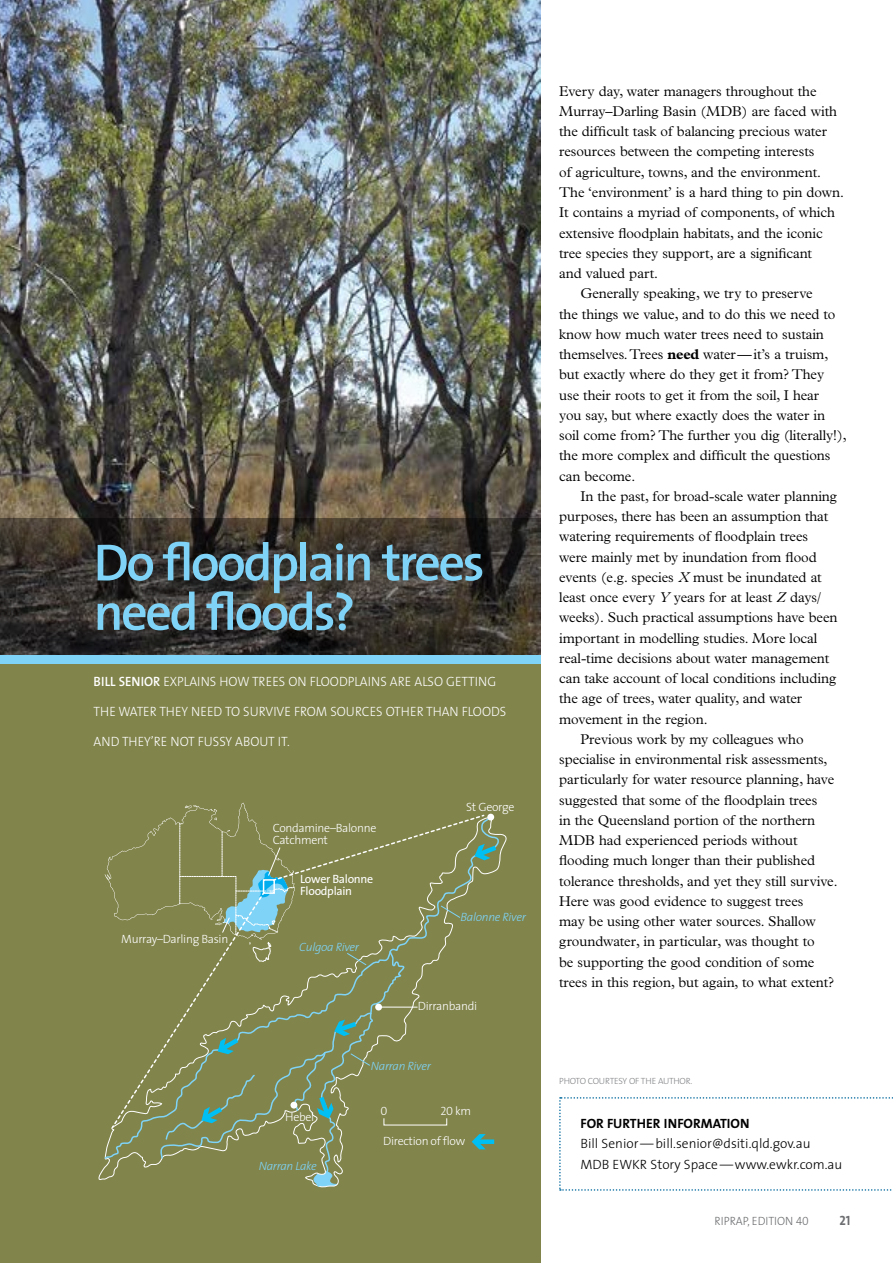
<style>
.page{position:relative;width:893px;height:1263px;background:#fff}
.page>*{position:absolute;margin:0;border:0;box-sizing:border-box;transform-origin:0 0}
.t1{font:600 52.5px/49.5px "The Sans";letter-spacing:-.05em;color:#7ed3f7}
.t2{font:300 14.25px "Plantin";letter-spacing:-.005em;color:#000}
.t3{font:300 13.5px "The Sans";color:#fff;scale:.95 1}
.t4{font:300 13.5px/20.2px "The Sans";color:#000}
.t5{font:700 13.5px "The Sans";color:#000}
.t6{font:13.5px "The Sans Bold Caps";color:#6d6e71;scale:.95 1}
.t7{font:300 12px/12px "The Sans";letter-spacing:-.025em;color:#fff}
.t8{font:italic 300 12px "The Sans";letter-spacing:-.025em;color:#7ed3f7}
.t9{font:12px/12px "The Sans";letter-spacing:-.025em;color:#fff}
.t10{font:300 12px "The Sans";color:#6d6e71;scale:.95 1}
.t11{font:12px "The Sans Light Caps";color:#fff}
.t12{font:300 9px "The Sans";letter-spacing:-.02em;color:#808285}
.s1{font-weight:600}
.s2{font-family:"The Sans";font-weight:300}
.s3{font-weight:700}
.s4{font-style:italic}
.s5{font-family:"The Sans Light Caps";font-weight:400}
</style>
<div class="page">
<div style="left:0;top:663px;width:540px;height:600px;background:#81844b"></div>
<img style="left:0;top:0;width:540px;height:519px">
<svg style="left:559px;top:1097px;width:334px;height:94px"></svg>
<svg style="left:0;top:519px;width:540px;height:136px;background:#36312c"></svg>
<div style="left:0;top:655px;width:540px;height:8px;background:#7ed3f7"></div>
<svg style="left:105px;top:803px;width:396px;height:385px"></svg>
<h1 class="t1" style="left:94px;top:536px;width:393px">Do floodplain trees need floods?</h1>
<p class="t3" style="left:94px;top:670px;width:425px"><span class="s1">Bill Senior</span> EXPLAINS HOW TREES ON FLOODPLAINS ARE ALSO GETTING</p>
<p class="t3" style="left:94px;top:700px;width:436px">THE WATER THEY NEED TO SURVIVE FROM SOURC ES OTHER THAN FLOODS</p>
<p class="t3" style="left:94px;top:730px;width:208px">AND THEY’RE NOT FUSSY ABOUT IT.</p>
<p class="t7" style="left:121px;top:932px;width:109px">MURRAY–DARLING BASIN</p>
<p class="t7" style="left:273px;top:822px;width:105px">CONDAMINE–BALONNE<br>CATCHMENT</p>
<p class="t9" style="left:300px;top:873px;width:74px">Lower Balonne<br>Floodplain</p>
<p class="t8" style="left:299px;top:936px;width:61px">Culgoa River</p>
<p class="t7" style="left:466px;top:800px;width:50px">ST GEORGE</p>
<p class="t8" style="left:461px;top:907px;width:67px">Balonne River</p>
<p class="t7" style="left:418px;top:1000px;width:61px">DIRRANBANDI</p>
<p class="t7" style="left:285px;top:1111px;width:31px">HEBEL</p>
<p class="t8" style="left:259px;top:1156px;width:59px">Narran Lake</p>
<p class="t8" style="left:371px;top:1056px;width:61px">Narran River</p>
<p class="t11" style="left:380px;top:1101px;width:8px">0</p>
<p class="t11" style="left:440px;top:1101px;width:32px">20 <span class="s2">KM</span></p>
<p class="t7" style="left:383px;top:1135px;width:83px">DIRECTION OF FLOW</p>
<p class="t2" style="left:559px;top:83px;width:259px">Every day, water managers throughout the</p>
<p class="t2" style="left:559px;top:103px;width:279px">Murray–Darling Basin (MDB) are faced with</p>
<p class="t2" style="left:559px;top:123px;width:269px">the difficult task of balancing precious water</p>
<p class="t2" style="left:559px;top:144px;width:257px">resources between the competing interests</p>
<p class="t2" style="left:559px;top:164px;width:263px">of agriculture, towns, and the environment.</p>
<p class="t2" style="left:559px;top:184px;width:286px">The ‘environment’ is a hard thing to pin down.</p>
<p class="t2" style="left:559px;top:204px;width:277px">It contains a myriad of components, of which</p>
<p class="t2" style="left:559px;top:225px;width:265px">extensive floodplain habitats, and the iconic</p>
<p class="t2" style="left:559px;top:245px;width:254px">tree species they support, are a significant</p>
<p class="t2" style="left:559px;top:265px;width:100px">and valued part.</p>
<p class="t2" style="left:580px;top:285px;width:234px">Generally speaking, we try to preserve</p>
<p class="t2" style="left:559px;top:306px;width:278px">the things we value, and to do this we need to</p>
<p class="t2" style="left:559px;top:326px;width:266px">know how much water trees need to sustain</p>
<p class="t2" style="left:559px;top:346px;width:271px">themselves. Trees <span class="s3">need</span> water—it’s a truism,</p>
<p class="t2" style="left:559px;top:366px;width:267px">but exactly where do they get it from? They</p>
<p class="t2" style="left:559px;top:386px;width:262px">use their roots to get it from the soil, I hear</p>
<p class="t2" style="left:559px;top:407px;width:267px">you say, but where exactly does the water in</p>
<p class="t2" style="left:559px;top:427px;width:289px">soil come from? The further you dig (literally!),</p>
<p class="t2" style="left:559px;top:447px;width:273px">the more complex and difficult the questions</p>
<p class="t2" style="left:559px;top:467px;width:78px">can become.</p>
<p class="t2" style="left:580px;top:488px;width:258px">In the past, for broad-scale water planning</p>
<p class="t2" style="left:559px;top:508px;width:271px">purposes, there has been an assumption that</p>
<p class="t2" style="left:559px;top:528px;width:250px">watering requirements of floodplain trees</p>
<p class="t2" style="left:559px;top:548px;width:259px">were mainly met by inundation from flood</p>
<p class="t2" style="left:559px;top:569px;width:264px">events (e.g. species <span class="s4">X</span> must be inundated at</p>
<p class="t2" style="left:559px;top:589px;width:263px">least once every <span class="s4">Y</span> years for at least <span class="s4">Z</span> days/</p>
<p class="t2" style="left:559px;top:609px;width:280px">weeks). Such practical assumptions have been</p>
<p class="t2" style="left:559px;top:629px;width:260px">important in modelling studies. More local</p>
<p class="t2" style="left:559px;top:650px;width:272px">real-time decisions about water management</p>
<p class="t2" style="left:559px;top:670px;width:279px">can take account of local conditions including</p>
<p class="t2" style="left:559px;top:690px;width:245px">the age of trees, water quality, and water</p>
<p class="t2" style="left:559px;top:710px;width:150px">movement in the region.</p>
<p class="t2" style="left:580px;top:731px;width:225px">Previous work by my colleagues who</p>
<p class="t2" style="left:559px;top:751px;width:270px">specialise in environmental risk assessments,</p>
<p class="t2" style="left:559px;top:771px;width:277px">particularly for water resource planning, have</p>
<p class="t2" style="left:559px;top:791px;width:260px">suggested that some of the floodplain trees</p>
<p class="t2" style="left:559px;top:812px;width:258px">in the Queensland portion of the northern</p>
<p class="t2" style="left:559px;top:832px;width:240px">MDB had experienced periods without</p>
<p class="t2" style="left:559px;top:852px;width:258px">flooding much longer than their published</p>
<p class="t2" style="left:559px;top:872px;width:280px">tolerance thresholds, and yet they still survive.</p>
<p class="t2" style="left:559px;top:893px;width:246px">Here was good evidence to suggest trees</p>
<p class="t2" style="left:559px;top:913px;width:258px">may be using other water sources. Shallow</p>
<p class="t2" style="left:559px;top:933px;width:257px">groundwater, in particular, was thought to</p>
<p class="t2" style="left:559px;top:953px;width:257px">be supporting the good condition of some</p>
<p class="t2" style="left:559px;top:974px;width:277px">trees in this region, but again, to what extent?</p>
<p class="t12" style="left:559px;top:1074px;width:135px">PHOTO COURTESY OF THE AUTHOR.</p>
<p class="t5" style="left:580px;top:1112px;width:171px">FOR FURTHER INFORMATION</p>
<p class="t4" style="left:580px;top:1133px;width:232px">BILL SENIOR—BILL.SENIOR@DSITI.QLD.GOV.AU<br>MDB EWKR</p>
<p class="t4" style="left:650px;top:1153px;width:193px">STORY SPACE—WWW.EWKR.COM.AU</p>
<p class="t10" style="left:714px;top:1211px;width:101px">RIPRAP, E DITION <span class="s5">40</span></p>
<p class="t6" style="left:839px;top:1209px;width:13px">21</p>
</div>
